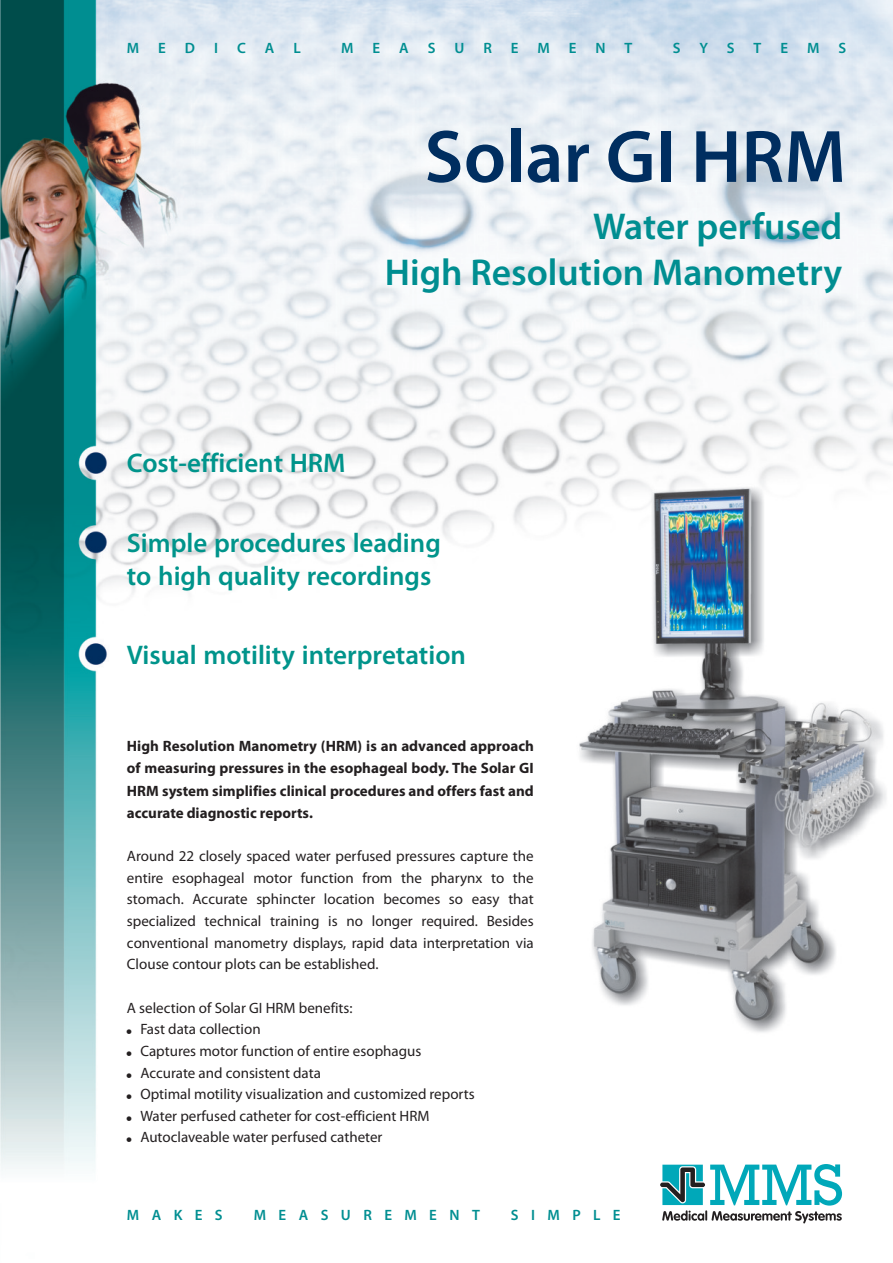
<style>
.page{position:relative;width:893px;height:1263px;background:#fff}
.page>*{position:absolute;margin:0;border:0;box-sizing:border-box;transform-origin:0 0}
.t1{font:600 75px "Myriad Pro";color:#002e60}
.t2{font:600 37.5px/45.8px "Myriad Pro";color:#008e91;text-align:right}
.t3{font:600 27px/33px "Myriad Pro";color:#00948b}
.t4{font:15px/21.6px "Myriad Pro";color:#231f20;text-align:justify}
.t5{font:700 15px/22.4px "Myriad Pro";color:#231f20;text-align:justify}
.t6{font:600 15px "Myriad Pro";letter-spacing:.83em;color:#008e91}
</style>
<div class="page">
<img style="left:0;top:0;width:893px;height:1224px">
<svg style="left:660px;top:1164px;width:182px;height:59px"></svg>
<svg style="left:127px;top:1029px;width:5px;height:5px"></svg>
<svg style="left:127px;top:1051px;width:5px;height:5px"></svg>
<svg style="left:127px;top:1073px;width:5px;height:4px"></svg>
<svg style="left:127px;top:1094px;width:5px;height:5px"></svg>
<svg style="left:127px;top:1116px;width:5px;height:5px"></svg>
<svg style="left:127px;top:1138px;width:5px;height:4px"></svg>
<p class="t6" style="left:127px;top:42px;width:14px">M</p>
<p class="t6" style="left:158px;top:42px;width:9px">E</p>
<p class="t6" style="left:185px;top:42px;width:12px">D</p>
<p class="t6" style="left:214px;top:42px;width:5px">I</p>
<p class="t6" style="left:237px;top:42px;width:10px">C</p>
<p class="t6" style="left:265px;top:42px;width:11px">A</p>
<p class="t6" style="left:293px;top:42px;width:9px">L</p>
<p class="t6" style="left:341px;top:42px;width:14px">M</p>
<p class="t6" style="left:373px;top:42px;width:9px">E</p>
<p class="t6" style="left:399px;top:42px;width:11px">A</p>
<p class="t6" style="left:428px;top:42px;width:9px">S</p>
<p class="t6" style="left:454px;top:42px;width:11px">U</p>
<p class="t6" style="left:483px;top:42px;width:10px">R</p>
<p class="t6" style="left:511px;top:42px;width:9px">E</p>
<p class="t6" style="left:537px;top:42px;width:14px">M</p>
<p class="t6" style="left:569px;top:42px;width:9px">E</p>
<p class="t6" style="left:595px;top:42px;width:12px">N</p>
<p class="t6" style="left:625px;top:42px;width:9px">T</p>
<p class="t6" style="left:673px;top:42px;width:9px">S</p>
<p class="t6" style="left:700px;top:42px;width:37px">Y S</p>
<p class="t6" style="left:753px;top:42px;width:9px">T</p>
<p class="t6" style="left:780px;top:42px;width:9px">E</p>
<p class="t6" style="left:807px;top:42px;width:14px">M</p>
<p class="t6" style="left:838px;top:42px;width:9px">S</p>
<h1 class="t1" style="left:424px;top:126px;width:423px">Solar GI HRM</h1>
<h2 class="t2" style="left:385px;top:207px;width:459px">Water perfused<br>High Resolution Manometry</h2>
<h3 class="t3" style="left:127px;top:449px;width:220px">Cost-efficient HRM</h3>
<h3 class="t3" style="left:127px;top:528px;width:315px">Simple procedures leading to high quality recordings</h3>
<h3 class="t3" style="left:127px;top:640px;width:341px">Visual motility interpretation</h3>
<p class="t5" style="left:127px;top:736px;width:408px">High Resolution Manometry (HRM) is an advanced approach of measuring pressures in the esophageal body. The Solar GI HRM system simplifies clinical procedures and offers fast and accurate diagnostic reports.</p>
<p class="t4" style="left:127px;top:846px;width:408px">Around 22 closely spaced water perfused pressures capture the entire esophageal motor function from the pharynx to the stomach. Accurate sphincter location becomes so easy that specialized technical training is no longer required. Besides conventional manometry displays, rapid data interpretation via Clouse contour plots can be established.</p>
<p class="t4" style="left:140px;top:998px;width:336px;text-align:left;text-indent:-13px">A selection of Solar GI HRM benefits:<br>Fast data collection<br>Captures motor function of entire esophagus Accurate and consistent data<br>Optimal motility visualization and customized reports Water perfused catheter for cost-efficient HRM Autoclaveable water perfused catheter</p>
<p class="t6" style="left:127px;top:1209px;width:97px">MAKES</p>
<p class="t6" style="left:254px;top:1209px;width:228px">MEASUREMENT</p>
<p class="t6" style="left:511px;top:1209px;width:111px">SIMPLE</p>
</div>
